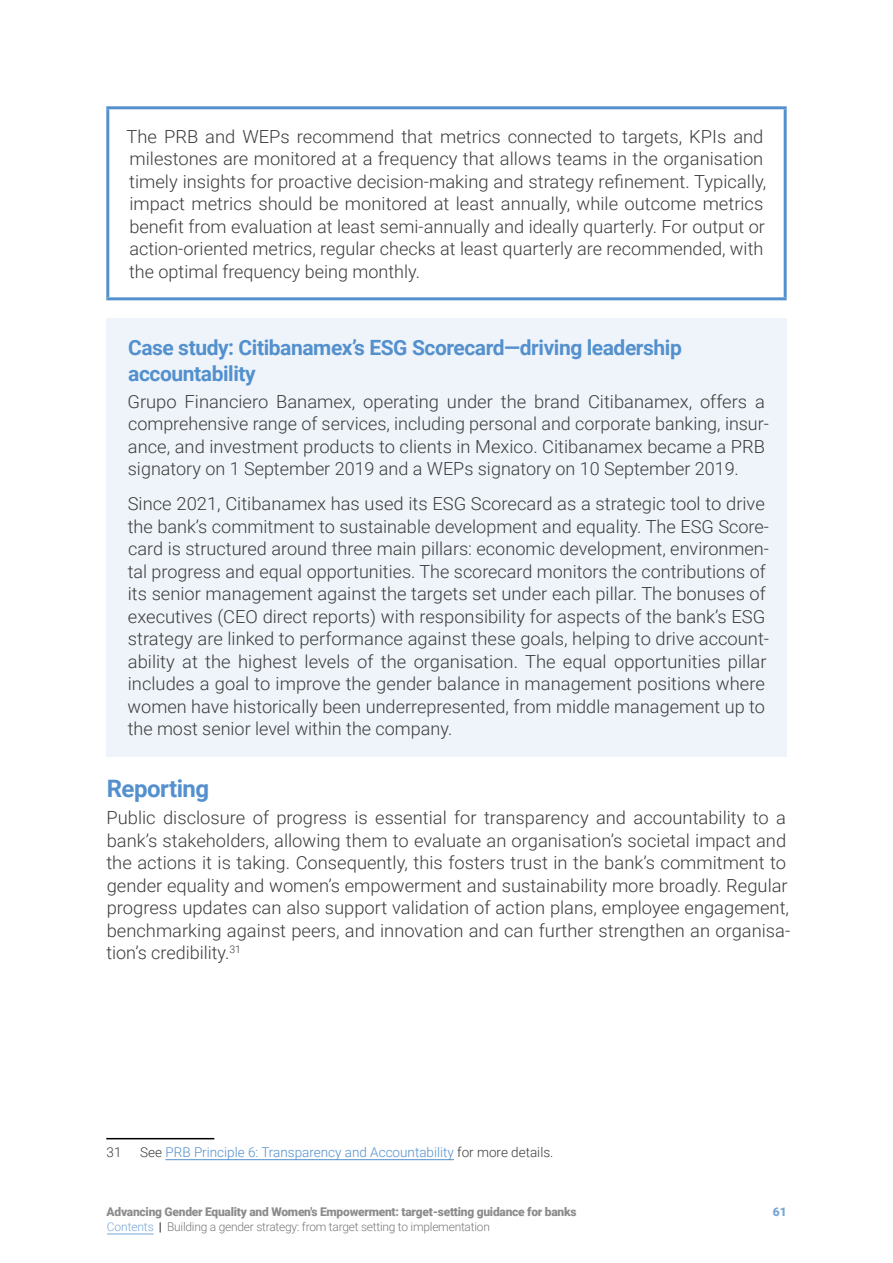
<style>
.page{position:relative;width:893px;height:1263px;background:#fff}
.page>*{position:absolute;margin:0;border:0;box-sizing:border-box;transform-origin:0 0}
.t1{font:700 24px "Roboto";letter-spacing:-.02em;color:#5390cd}
.t2{font:700 21px/25.5px "Roboto";letter-spacing:-.02em;color:#5390cd}
.t3{font:300 18px/22.5px "Roboto";color:#3c3c3b}
.t4{font:300 13.5px "Roboto";color:#5390cd}
.t5{font:300 13.5px "Roboto";color:#3c3c3b}
.t6{font:900 12px "Roboto";letter-spacing:-.02em;color:#706f6f}
.t7{font:300 12px "Roboto";letter-spacing:-.02em;color:#575756}
.t8{font:900 12px "Roboto";color:#5390cd}
.s1{color:#3c3c3b}
.s2{color:#5390cd}
.s3{font-weight:700;color:#000}
</style>
<div class="page">
<hr style="left:107px;top:1234px;width:47px;height:1px;background:#5390cd">
<hr style="left:106px;top:106px;width:681px;height:3px;background:#5390cd">
<hr style="left:106px;top:109px;width:3px;height:188px;background:#5390cd">
<hr style="left:784px;top:109px;width:3px;height:188px;background:#5390cd">
<hr style="left:106px;top:297px;width:681px;height:3px;background:#5390cd">
<div style="left:106px;top:318px;width:681px;height:439px;background:#eef4fa"></div>
<hr style="left:106px;top:1138px;width:108px;height:1px;background:#000">
<hr style="left:166px;top:1159px;width:288px;height:1px;background:#5390cd">
<p class="t3" style="left:127px;top:124px;width:641px">The PRB and WEPs recommend that metrics connected to targets, KPIs and milestones are monitored at a frequency that allows teams in the organisation timely insights for proactive decision-making and strategy refinement. Typically, impact metrics should be monitored at least annually, while outcome metrics benefit from evaluation at least semi-annually and ideally quarterly. For output or action-oriented metrics, regular checks at least quarterly are recommended, with the optimal frequency being monthly.</p>
<p class="t2" style="left:128px;top:334px;width:555px">Case study: Citibanamex’s ESG Scorecard—driving leadership accountability</p>
<p class="t3" style="left:127px;top:389px;width:643px">Grupo Financiero Banamex, operating under the brand Citibanamex, offers a comprehensive range of services, including personal and corporate banking, insur&shy;ance, and investment products to clients in Mexico. Citibanamex became a PRB signatory on 1 September 2019 and a WEPs signatory on 10 September 2019.</p>
<p class="t3" style="left:128px;top:492px;width:643px">Since 2021, Citibanamex has used its ESG Scorecard as a strategic tool to drive the bank’s commitment to sustainable development and equality. The ESG Score&shy;card is structured around three main pillars: economic development, environmen&shy;tal progress and equal opportunities. The scorecard monitors the contributions of its senior management against the targets set under each pillar. The bonuses of executives (CEO direct reports) with responsibility for aspects of the bank’s ESG strategy are linked to performance against these goals, helping to drive account&shy;ability at the highest levels of the organisation. The equal opportunities pillar includes a goal to improve the gender balance in management positions where women have historically been underrepresented, from middle management up to the most senior level within the company.</p>
<h1 class="t1" style="left:107px;top:772px;width:104px">Reporting</h1>
<p class="t3" style="left:106px;top:806px;width:685px">Public disclosure of progress is essential for transparency and accountability to a bank’s stakeholders, allowing them to evaluate an organisation’s societal impact and the actions it is taking. Consequently, this fosters trust in the bank’s commitment to gender equality and women’s empowerment and sustainability more broadly. Regular progress updates can also support validation of action plans, employee engagement, benchmarking against peers, and innovation and can further strengthen an organisa&shy;tion’s credibility.<sup>31</sup></p>
<p class="t5" style="left:107px;top:1142px;width:16px">31</p>
<p class="t4" style="left:140px;top:1142px;width:415px"><span class="s1">See</span> PRB Principle 6: Transparency and Accountability <span class="s1">for more details.</span></p>
<p class="t6" style="left:107px;top:1203px;width:471px">Advancing Gender Equality and Women's Empowerment: target-setting guidance for banks</p>
<p class="t8" style="left:773px;top:1203px;width:15px">61</p>
<p class="t7" style="left:107px;top:1218px;width:384px"><span class="s2">Contents</span> <span class="s3">|</span> Building a gender strategy: from target setting to implementation</p>
</div>
